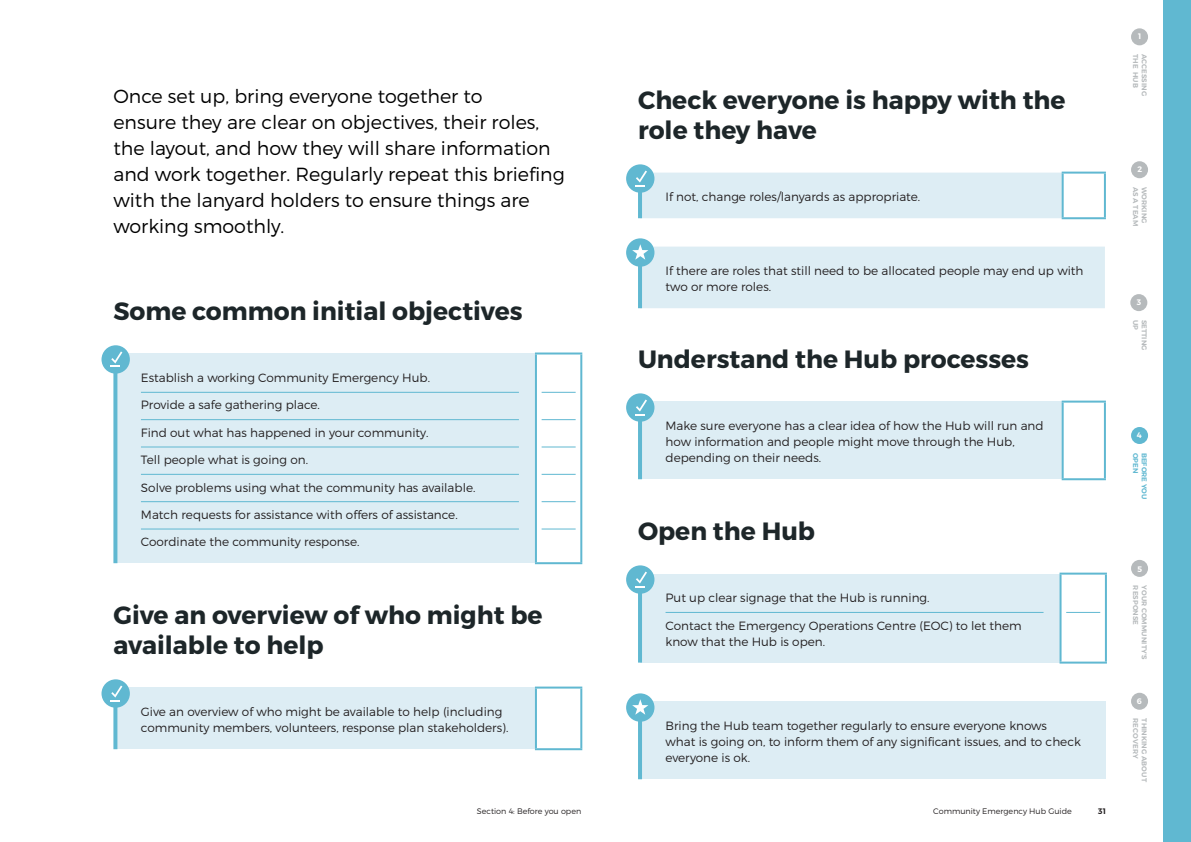
<style>
.page{position:relative;width:1191px;height:842px;background:#fff}
.page>*{position:absolute;margin:0;border:0;box-sizing:border-box;transform-origin:0 0}
.Heading_2_-_section{font:700 25px/30px "Montserrat";color:#1d2629}
.Intro{font:300 19px/26px "Montserrat";color:#000001}
.Question_-_bullets{font:300 12px/16px "Montserrat";color:#231f20}
.t1{font:300 8px "Montserrat";color:#231f20}
.t2{font:600 8px "Montserrat";color:#fff}
.t3{font:600 8px "Montserrat";color:#231f20}
.t4{font:600 7px "Montserrat";letter-spacing:.01em;color:#b6babc}
.t5{font:600 7px "Montserrat";letter-spacing:.01em;color:#60b8d1}
</style>
<div class="page">
<div style="left:1162px;top:0;width:29px;height:842px;background:#60b8d1"></div>
<div style="left:1131px;top:28px;width:17px;height:17px;background:#b6babc;border-radius:50%"></div>
<div style="left:1131px;top:161px;width:17px;height:17px;background:#b6babc;border-radius:50%"></div>
<div style="left:1130px;top:294px;width:17px;height:17px;background:#b6babc;border-radius:50%"></div>
<div style="left:1131px;top:427px;width:17px;height:17px;background:#60b8d1;border-radius:50%"></div>
<div style="left:1131px;top:560px;width:17px;height:17px;background:#b6babc;border-radius:50%"></div>
<div style="left:1131px;top:693px;width:17px;height:17px;background:#b6babc;border-radius:50%"></div>
<div style="left:115px;top:353px;width:421px;height:210px;background:#ddedf4"></div>
<svg style="left:113px;top:374px;width:4px;height:189px"></svg>
<hr style="left:535px;top:354px;width:2px;height:208px;background:#60b8d1">
<hr style="left:580px;top:354px;width:2px;height:208px;background:#60b8d1">
<hr style="left:535px;top:352px;width:47px;height:2px;background:#60b8d1">
<hr style="left:535px;top:562px;width:47px;height:2px;background:#60b8d1">
<hr style="left:141px;top:392px;width:378px;height:1px;background:#60b8d1">
<hr style="left:141px;top:419px;width:378px;height:1px;background:#60b8d1">
<hr style="left:141px;top:447px;width:378px;height:1px;background:#60b8d1">
<hr style="left:141px;top:474px;width:378px;height:1px;background:#60b8d1">
<hr style="left:141px;top:501px;width:378px;height:1px;background:#60b8d1">
<hr style="left:141px;top:529px;width:378px;height:1px;background:#60b8d1">
<hr style="left:541px;top:392px;width:34px;height:1px;background:#60b8d1">
<hr style="left:541px;top:419px;width:34px;height:1px;background:#60b8d1">
<hr style="left:541px;top:447px;width:34px;height:1px;background:#60b8d1">
<hr style="left:541px;top:474px;width:34px;height:1px;background:#60b8d1">
<hr style="left:541px;top:501px;width:34px;height:1px;background:#60b8d1">
<hr style="left:541px;top:529px;width:34px;height:1px;background:#60b8d1">
<div style="left:115px;top:687px;width:421px;height:62px;background:#ddedf4"></div>
<svg style="left:113px;top:708px;width:4px;height:41px"></svg>
<hr style="left:535px;top:688px;width:2px;height:60px;background:#60b8d1">
<hr style="left:580px;top:688px;width:2px;height:60px;background:#60b8d1">
<hr style="left:535px;top:748px;width:47px;height:2px;background:#60b8d1">
<hr style="left:535px;top:686px;width:47px;height:2px;background:#60b8d1">
<div style="left:101px;top:345px;width:29px;height:29px;background:#60b8d1;border-radius:50%"></div>
<svg style="left:110px;top:351px;width:12px;height:16px"></svg>
<div style="left:101px;top:679px;width:29px;height:29px;background:#60b8d1;border-radius:50%"></div>
<svg style="left:110px;top:685px;width:12px;height:16px"></svg>
<svg style="left:640px;top:173px;width:465px;height:135px;fill:#ddedf4"></svg>
<hr style="left:638px;top:173px;width:4px;height:45px;background:#60b8d1">
<hr style="left:638px;top:247px;width:4px;height:61px;background:#60b8d1">
<hr style="left:1061px;top:172px;width:45px;height:2px;background:#60b8d1">
<hr style="left:1061px;top:174px;width:2px;height:43px;background:#60b8d1">
<hr style="left:1104px;top:174px;width:2px;height:43px;background:#60b8d1">
<hr style="left:1061px;top:217px;width:45px;height:2px;background:#60b8d1">
<div style="left:640px;top:402px;width:422px;height:77px;background:#ddedf4"></div>
<hr style="left:638px;top:402px;width:4px;height:77px;background:#60b8d1">
<hr style="left:1061px;top:401px;width:45px;height:2px;background:#60b8d1">
<hr style="left:1061px;top:403px;width:2px;height:75px;background:#60b8d1">
<hr style="left:1104px;top:403px;width:2px;height:75px;background:#60b8d1">
<hr style="left:1061px;top:478px;width:45px;height:2px;background:#60b8d1">
<div style="left:640px;top:574px;width:420px;height:89px;background:#ddedf4"></div>
<hr style="left:638px;top:574px;width:4px;height:89px;background:#60b8d1">
<hr style="left:1059px;top:575px;width:2px;height:87px;background:#60b8d1">
<hr style="left:1105px;top:575px;width:2px;height:87px;background:#60b8d1">
<hr style="left:1059px;top:573px;width:48px;height:2px;background:#60b8d1">
<hr style="left:1059px;top:662px;width:48px;height:2px;background:#60b8d1">
<hr style="left:665px;top:612px;width:378px;height:1px;background:#60b8d1">
<hr style="left:1066px;top:612px;width:34px;height:1px;background:#60b8d1">
<div style="left:640px;top:702px;width:466px;height:77px;background:#ddedf4"></div>
<hr style="left:638px;top:702px;width:4px;height:77px;background:#60b8d1">
<div style="left:626px;top:164px;width:28px;height:29px;background:#60b8d1;border-radius:50%"></div>
<svg style="left:635px;top:171px;width:12px;height:15px"></svg>
<div style="left:626px;top:238px;width:28px;height:29px;background:#60b8d1;border-radius:50%"></div>
<svg style="left:632px;top:244px;width:16px;height:16px"></svg>
<div style="left:626px;top:393px;width:28px;height:29px;background:#60b8d1;border-radius:50%"></div>
<svg style="left:635px;top:400px;width:12px;height:15px"></svg>
<div style="left:626px;top:565px;width:28px;height:29px;background:#60b8d1;border-radius:50%"></div>
<svg style="left:635px;top:572px;width:12px;height:15px"></svg>
<div style="left:626px;top:693px;width:28px;height:29px;background:#60b8d1;border-radius:50%"></div>
<svg style="left:632px;top:699px;width:16px;height:16px"></svg>
<p class="Intro" style="left:113px;top:83px;width:453px">Once set up, bring everyone together to<br>ensure they are clear on objectives, their roles, the layout, and how they will share information and work together. Regularly repeat this briefing with the lanyard holders to ensure things are working smoothly.</p>
<p class="Heading_2_-_section" style="left:113px;top:297px;width:411px">Some common initial objectives</p>
<p class="Question_-_bullets" style="left:141px;top:370px;width:291px">Establish a working Community Emergency Hub.</p>
<p class="Question_-_bullets" style="left:141px;top:397px;width:181px">Provide a safe gathering place.</p>
<p class="Question_-_bullets" style="left:141px;top:424px;width:289px">Find out what has happened in your community.</p>
<p class="Question_-_bullets" style="left:141px;top:452px;width:169px">Tell people what is going on.</p>
<p class="Question_-_bullets" style="left:141px;top:479px;width:336px">Solve problems using what the community has available.</p>
<p class="Question_-_bullets" style="left:141px;top:506px;width:318px">Match requests for assistance with offers of assistance.</p>
<p class="Question_-_bullets" style="left:141px;top:534px;width:220px">Coordinate the community response.</p>
<p class="Heading_2_-_section" style="left:113px;top:601px;width:431px">Give an overview of who might be available to help</p>
<p class="Question_-_bullets" style="left:141px;top:704px;width:369px">Give an overview of who might be available to help (including community members, volunteers, response plan stakeholders).</p>
<p class="Heading_2_-_section" style="left:638px;top:86px;width:429px">Check everyone is happy with the role they have</p>
<p class="Question_-_bullets" style="left:665px;top:189px;width:256px">If not, change roles/lanyards as appropriate.</p>
<p class="Question_-_bullets" style="left:665px;top:263px;width:419px">If there are roles that still need to be allocated people may end up with two or more roles.</p>
<p class="Heading_2_-_section" style="left:638px;top:345px;width:392px">Understand the Hub processes</p>
<p class="Question_-_bullets" style="left:665px;top:418px;width:379px">Make sure everyone has a clear idea of how the Hub will run and how information and people might move through the Hub, depending on their needs.</p>
<p class="Heading_2_-_section" style="left:638px;top:517px;width:178px">Open the Hub</p>
<p class="Question_-_bullets" style="left:665px;top:590px;width:265px">Put up clear signage that the Hub is running.</p>
<p class="Question_-_bullets" style="left:665px;top:617px;width:358px">Contact the Emergency Operations Centre (EOC) to let them know that the Hub is open.</p>
<p class="Question_-_bullets" style="left:665px;top:718px;width:417px">Bring the Hub team together regularly to ensure everyone knows<br>what is going on, to inform them of any significant issues, and to check everyone is ok.</p>
<p class="t1" style="left:477px;top:806px;width:106px">Section 4: Before you open</p>
<p class="t1" style="left:933px;top:806px;width:140px">Community Emergency Hub Guide</p>
<p class="t3" style="left:1098px;top:806px;width:9px">31</p>
<p class="t2" style="left:1138px;top:31px;width:5px">1</p>
<p class="t4" style="left:1140px;top:54px;width:35px;rotate:90deg">THE HUB</p>
<p class="t4" style="left:1148px;top:54px;width:43px;rotate:90deg">ACCESSING</p>
<p class="t2" style="left:1137px;top:164px;width:6px">2</p>
<p class="t4" style="left:1140px;top:187px;width:41px;rotate:90deg">AS A TEAM</p>
<p class="t4" style="left:1148px;top:187px;width:38px;rotate:90deg">WORKING</p>
<p class="t2" style="left:1136px;top:297px;width:6px">3</p>
<p class="t4" style="left:1140px;top:320px;width:12px;rotate:90deg">UP</p>
<p class="t4" style="left:1148px;top:320px;width:32px;rotate:90deg">SETTING</p>
<p class="t2" style="left:1137px;top:430px;width:6px">4</p>
<p class="t5" style="left:1140px;top:452px;width:22px;rotate:90deg">OPEN</p>
<p class="t5" style="left:1148px;top:452px;width:48px;rotate:90deg">BEFORE YOU</p>
<p class="t2" style="left:1137px;top:564px;width:6px">5</p>
<p class="t4" style="left:1140px;top:585px;width:41px;rotate:90deg">RESPONSE</p>
<p class="t4" style="left:1148px;top:585px;width:76px;rotate:90deg">YOUR COMMUNITY’S</p>
<p class="t2" style="left:1137px;top:696px;width:7px">6</p>
<p class="t4" style="left:1140px;top:718px;width:41px;rotate:90deg">RECOVERY</p>
<p class="t4" style="left:1148px;top:718px;width:65px;rotate:90deg">THINKING ABOUT</p>
</div>
